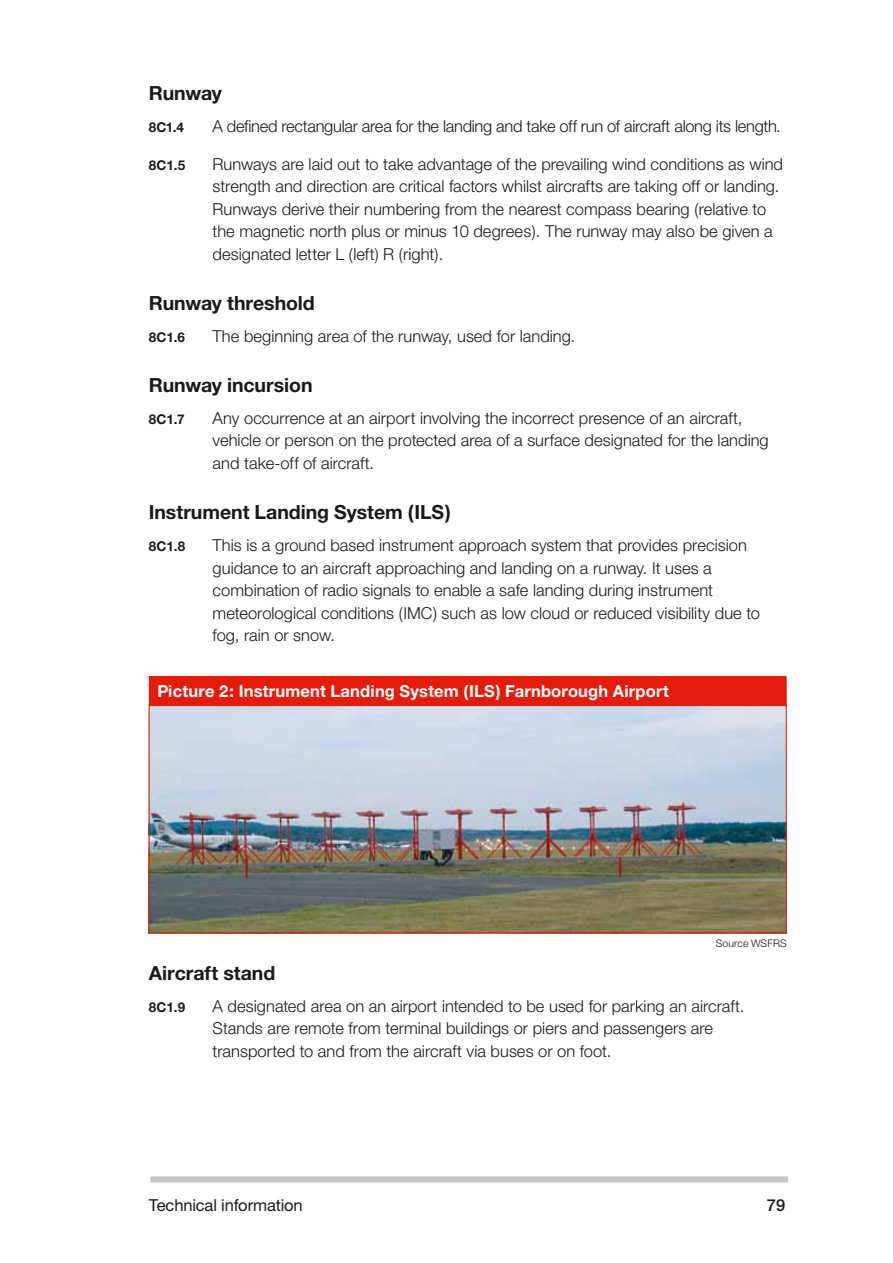
<style>
.page{position:relative;width:893px;height:1263px;background:#fff}
.page>*{position:absolute;margin:0;border:0;box-sizing:border-box;transform-origin:0 0}
.t1{font:700 19.5px "Helvetica Neue";letter-spacing:-.005em;color:#1a1a18}
.t2{font:300 16.5px/22.5px "Helvetica Neue";color:#1a1a18}
.t3{font:300 16.5px "Helvetica Neue";letter-spacing:-.02em;color:#1a1a18}
.t4{font:700 16.5px "Helvetica Neue";letter-spacing:.01em;color:#fff}
.t5{font:16.5px "Helvetica Neue";letter-spacing:-.01em;color:#1a1a18}
.t6{font:500 16.5px "Helvetica Neue";color:#1a1a18}
.t7{font:700 13.5px "Helvetica Neue";letter-spacing:-.005em;color:#1a1a18}
.t8{font:300 10.5px "Helvetica Neue";letter-spacing:.005em;color:#1a1a18}
</style>
<div class="page">
<div style="left:150px;top:1176px;width:638px;height:6px;background:#c5c6c6"></div>
<img style="left:151px;top:707px;width:634px;height:224px">
<div style="left:149px;top:676px;width:638px;height:30px;background:#e41c0f"></div>
<p class="t1" style="left:149px;top:81px;width:75px">Runway</p>
<p class="t7" style="left:149px;top:119px;width:37px">8C1.4</p>
<p class="t3" style="left:213px;top:116px;width:570px">A defined rectangular area for the landing and take off run of aircraft along its length.</p>
<p class="t7" style="left:149px;top:156px;width:38px">8C1.5</p>
<p class="t2" style="left:213px;top:152px;width:572px">Runways are laid out to take advantage of the prevailing wind conditions as wind strength and direction are critical factors whilst aircrafts are taking off or landing.<br>Runways derive their numbering from the nearest compass bearing (relative to the magnetic north plus or minus 10 degrees). The runway may also be given a designated letter L (left) R (right).</p>
<p class="t1" style="left:149px;top:291px;width:168px">Runway threshold</p>
<p class="t7" style="left:149px;top:329px;width:38px">8C1.6</p>
<p class="t2" style="left:213px;top:324px;width:364px">The beginning area of the runway, used for landing.</p>
<p class="t1" style="left:149px;top:373px;width:165px">Runway incursion</p>
<p class="t7" style="left:149px;top:411px;width:37px">8C1.7</p>
<p class="t2" style="left:213px;top:406px;width:558px">Any occurrence at an airport involving the incorrect presence of an aircraft, vehicle or person on the protected area of a surface designated for the landing and take-off of aircraft.</p>
<p class="t1" style="left:149px;top:500px;width:303px">Instrument Landing System (ILS)</p>
<p class="t7" style="left:149px;top:538px;width:38px">8C1.8</p>
<p class="t2" style="left:213px;top:533px;width:549px">This is a ground based instrument approach system that provides precision guidance to an aircraft approaching and landing on a runway. It uses a combination of radio signals to enable a safe landing during instrument meteorological conditions (IMC) such as low cloud or reduced visibility due to fog, rain or snow.</p>
<p class="t4" style="left:157px;top:681px;width:513px">Picture 2: Instrument Landing System (ILS) Farnborough Airport</p>
<p class="t8" style="left:716px;top:937px;width:72px">Source WSFRS</p>
<p class="t1" style="left:149px;top:961px;width:128px">Aircraft stand</p>
<p class="t7" style="left:149px;top:999px;width:38px">8C1.9</p>
<p class="t2" style="left:213px;top:994px;width:533px">A designated area on an airport intended to be used for parking an aircraft.<br>Stands are remote from terminal buildings or piers and passengers are transported to and from the aircraft via buses or on foot.</p>
<p class="t5" style="left:149px;top:1195px;width:155px">Technical information</p>
<p class="t6" style="left:767px;top:1195px;width:20px">79</p>
</div>
